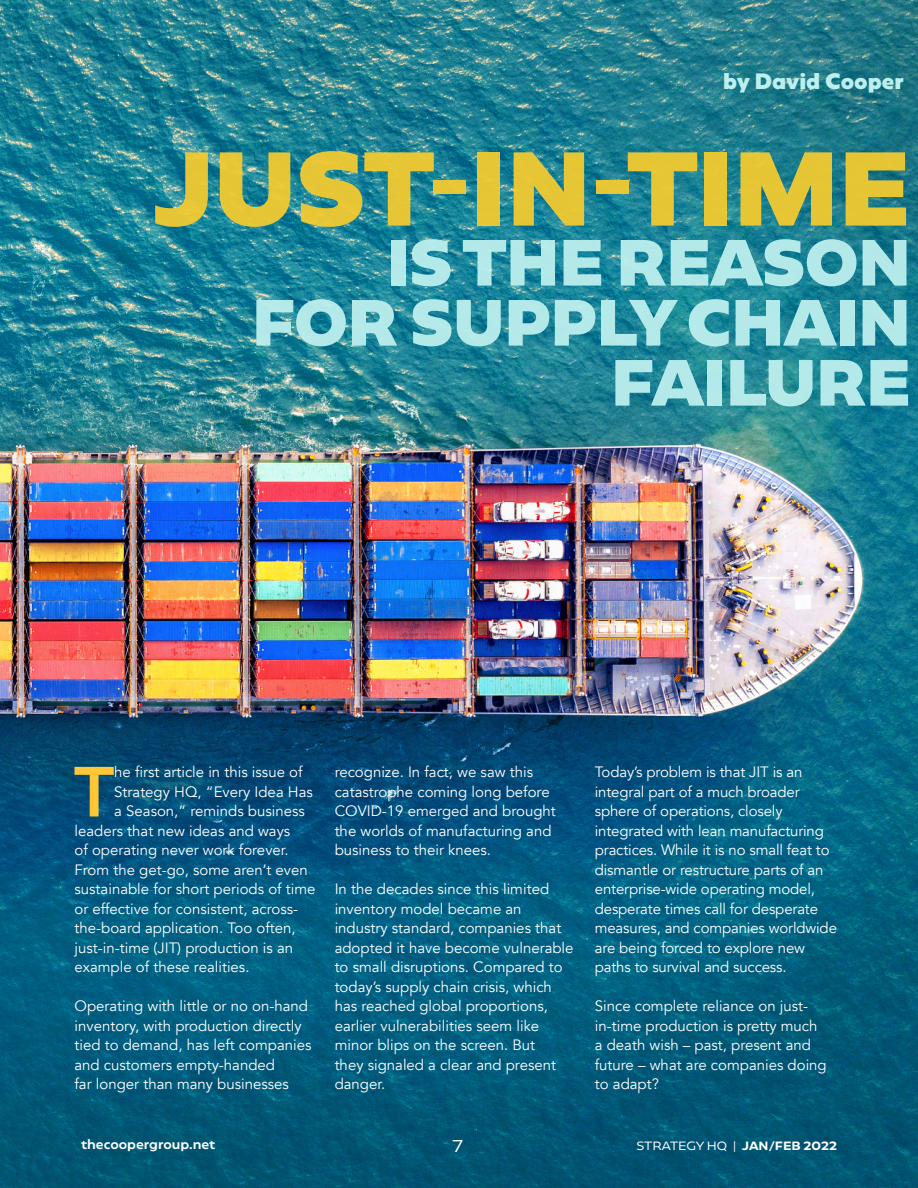
<style>
.page{position:relative;width:918px;height:1188px;background:#fff}
.page>*{position:absolute;margin:0;border:0;box-sizing:border-box;transform-origin:0 0}
.t1{font:900 91.5px "Geometrica";letter-spacing:-.025em;color:#f2ca31}
.t2{font:800 70.05px "Avenir";color:#ffc637}
.t3{font:900 57px/60px "Geometrica";letter-spacing:-.025em;color:#bdefee;text-align:right}
.t4{font:900 19.5px "Geometrica";color:#bdefee}
.t5{font:15px/19.5px "Avenir";color:#fff}
.t6{font:15px "Geometrica";color:#fff}
.t7{font:500 12px "Geometrica";color:#fff}
.t8{font:10.5px "Geometrica";letter-spacing:-.005em;color:#fff}
.s1{font-weight:700}
</style>
<div class="page">
<img style="left:0;top:0;width:918px;height:1188px">
<h3 class="t4" style="left:723px;top:68px;width:182px">by David Cooper</h3>
<h1 class="t1" style="left:154px;top:124px;width:759px">JUST-IN-TIME</h1>
<h3 class="t3" style="left:251px;top:233px;width:662px">IS THE REASON<br>FOR SUPPLY CHAIN<br>FAILURE</h3>
<h2 class="t2" style="left:74px;top:738px;width:42px">T</h2>
<p class="t5" style="left:114px;top:763px;width:190px">he first article in this issue of</p>
<p class="t5" style="left:114px;top:782px;width:200px">Strategy HQ, “Every Idea Has</p>
<p class="t5" style="left:114px;top:802px;width:192px">a Season,” reminds business</p>
<p class="t5" style="left:75px;top:821px;width:217px">leaders that new ideas and ways</p>
<p class="t5" style="left:75px;top:841px;width:216px">of operating never work forever.</p>
<p class="t5" style="left:75px;top:860px;width:235px">From the get-go, some aren’t even</p>
<p class="t5" style="left:75px;top:880px;width:243px">sustainable for short periods of time</p>
<p class="t5" style="left:75px;top:899px;width:225px">or effective for consistent, across-</p>
<p class="t5" style="left:75px;top:919px;width:223px">the-board application. Too often,</p>
<p class="t5" style="left:75px;top:938px;width:220px">just-in-time (JIT) production is an</p>
<p class="t5" style="left:75px;top:958px;width:176px">example of these realities.</p>
<p class="t5" style="left:75px;top:997px;width:238px">Operating with little or no on-hand inventory, with production directly tied to demand, has left companies and customers empty-handed<br>far longer than many businesses</p>
<p class="t5" style="left:335px;top:763px;width:223px">recognize. In fact, we saw this catastrophe coming long before<br>COVID-19 emerged and brought the worlds of manufacturing and business to their knees.</p>
<p class="t5" style="left:335px;top:880px;width:240px">In the decades since this limited inventory model became an industry standard, companies that adopted it have become vulnerable to small disruptions. Compared to today’s supply chain crisis, which has reached global proportions, earlier vulnerabilities seem like minor blips on the screen. But<br>they signaled a clear and present danger.</p>
<p class="t5" style="left:595px;top:763px;width:244px">Today’s problem is that JIT is an integral part of a much broader sphere of operations, closely integrated with lean manufacturing practices. While it is no small feat to dismantle or restructure parts of an enterprise-wide operating model, desperate times call for desperate measures, and companies worldwide are being forced to explore new paths to survival and success.</p>
<p class="t5" style="left:595px;top:997px;width:233px">Since complete reliance on just&shy;in-time production is pretty much a death wish – past, present and future – what are companies doing to adapt?</p>
<p class="t7" style="left:81px;top:1136px;width:136px">thecoopergroup.net</p>
<p class="t6" style="left:452px;top:1136px;width:12px">7</p>
<p class="t8" style="left:636px;top:1138px;width:202px">STRATEGY HQ | <span class="s1">JAN/FEB 2022</span></p>
</div>
